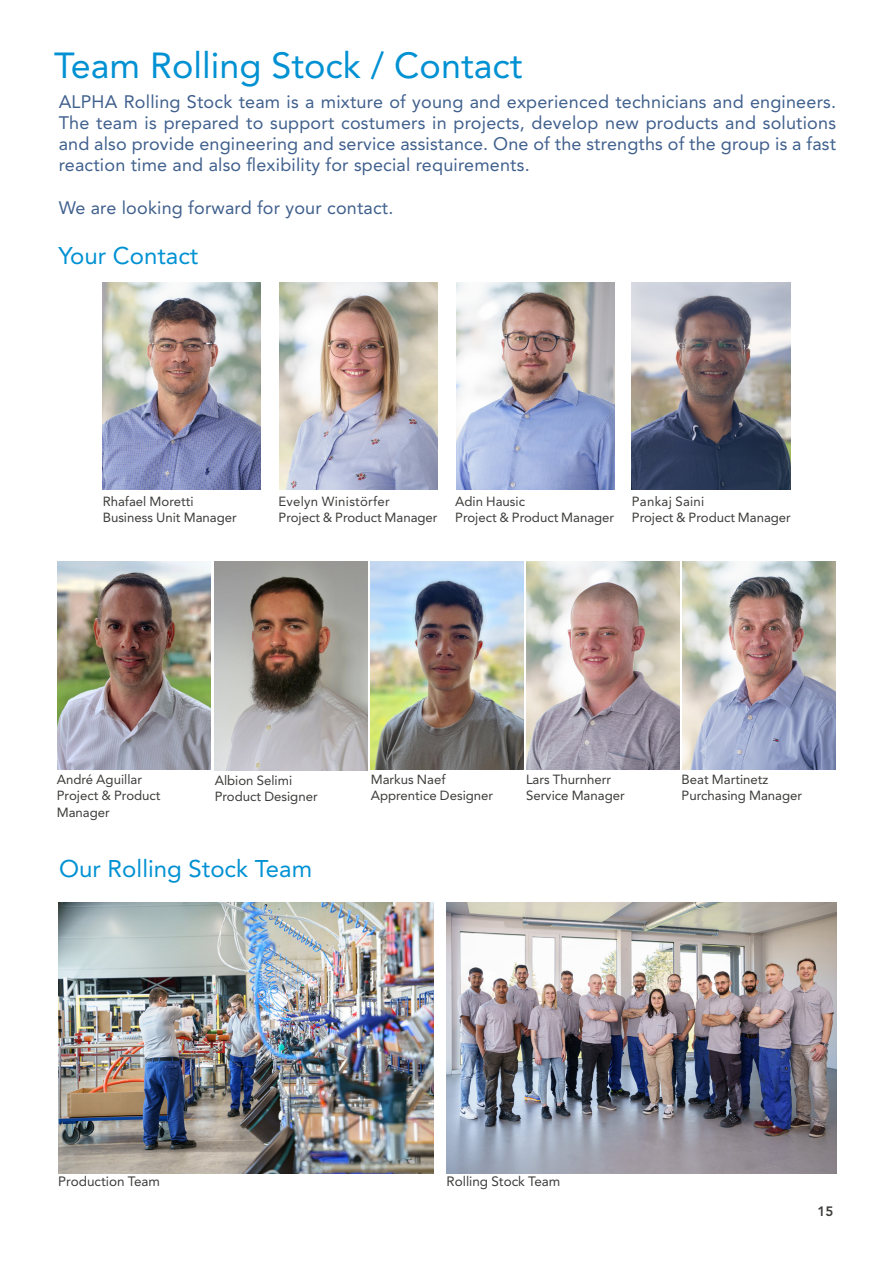
<style>
.page{position:relative;width:893px;height:1263px;background:#fff}
.page>*{position:absolute;margin:0;border:0;box-sizing:border-box;transform-origin:0 0}
.t1{font:36px "Avenir LT Std";color:#0091d3}
.t2{font:24px "Avenir LT Std";color:#0091d3}
.t3{font:18px/21px "Avenir LT Std";letter-spacing:.01em;color:#40608d;text-align:justify}
.t4{font:13.5px "Avenir LT Std";color:#3c3c3b}
.t5{font:800 13.5px "Avenir LT Std";color:#3c3c3b}
.t6{font:13.2px/16.5px "Avenir LT Std";color:#3c3c3b}
</style>
<div class="page">
<img style="left:103px;top:282px;width:158px;height:208px">
<img style="left:446px;top:903px;width:390px;height:270px">
<img style="left:59px;top:903px;width:375px;height:270px">
<img style="left:371px;top:562px;width:153px;height:207px">
<img style="left:279px;top:282px;width:159px;height:208px">
<img style="left:456px;top:282px;width:158px;height:208px">
<img style="left:57px;top:562px;width:153px;height:207px">
<img style="left:527px;top:562px;width:153px;height:207px">
<img style="left:682px;top:562px;width:154px;height:207px">
<img style="left:632px;top:282px;width:158px;height:208px">
<img style="left:215px;top:562px;width:153px;height:208px">
<h1 class="t1" style="left:54px;top:45px;width:470px">Team Rolling Stock / Contact</h1>
<p class="t3" style="left:59px;top:92px;width:779px">ALPHA Rolling Stock team is a mixture of young and experienced technicians and engineers.<br>The team is prepared to support costumers in projects, develop new products and solutions and also provide engineering and service assistance. One of the strengths of the group is a fast reaction time and also flexibility for special requirements.</p>
<p class="t3" style="left:59px;top:197px;width:336px">We are looking forward for your contact.</p>
<h2 class="t2" style="left:59px;top:241px;width:141px">Your Contact</h2>
<p class="t6" style="left:103px;top:493px;width:136px">Rhafael Moretti<br>Business Unit Manager</p>
<p class="t6" style="left:279px;top:493px;width:161px">Evelyn Winistörfer<br>Project &amp; Product Manager</p>
<p class="t6" style="left:455px;top:493px;width:161px">Adin Hausic<br>Project &amp; Product Manager</p>
<p class="t6" style="left:632px;top:493px;width:161px">Pankaj Saini<br>Project &amp; Product Manager</p>
<p class="t6" style="left:57px;top:771px;width:105px">André Aguillar<br>Project &amp; Product<br>Manager</p>
<p class="t6" style="left:371px;top:771px;width:124px">Markus Naef<br>Apprentice Designer</p>
<p class="t6" style="left:526px;top:771px;width:100px">Lars Thurnherr<br>Service Manager</p>
<p class="t6" style="left:682px;top:771px;width:122px">Beat Martinetz<br>Purchasing Manager</p>
<p class="t6" style="left:215px;top:772px;width:104px">Albion Selimi<br>Product Designer</p>
<h2 class="t2" style="left:59px;top:854px;width:255px">Our Rolling Stock Team</h2>
<p class="t4" style="left:58px;top:1173px;width:103px">Production Team</p>
<p class="t4" style="left:446px;top:1173px;width:115px">Rolling Stock Team</p>
<p class="t5" style="left:817px;top:1203px;width:17px">15</p>
</div>
